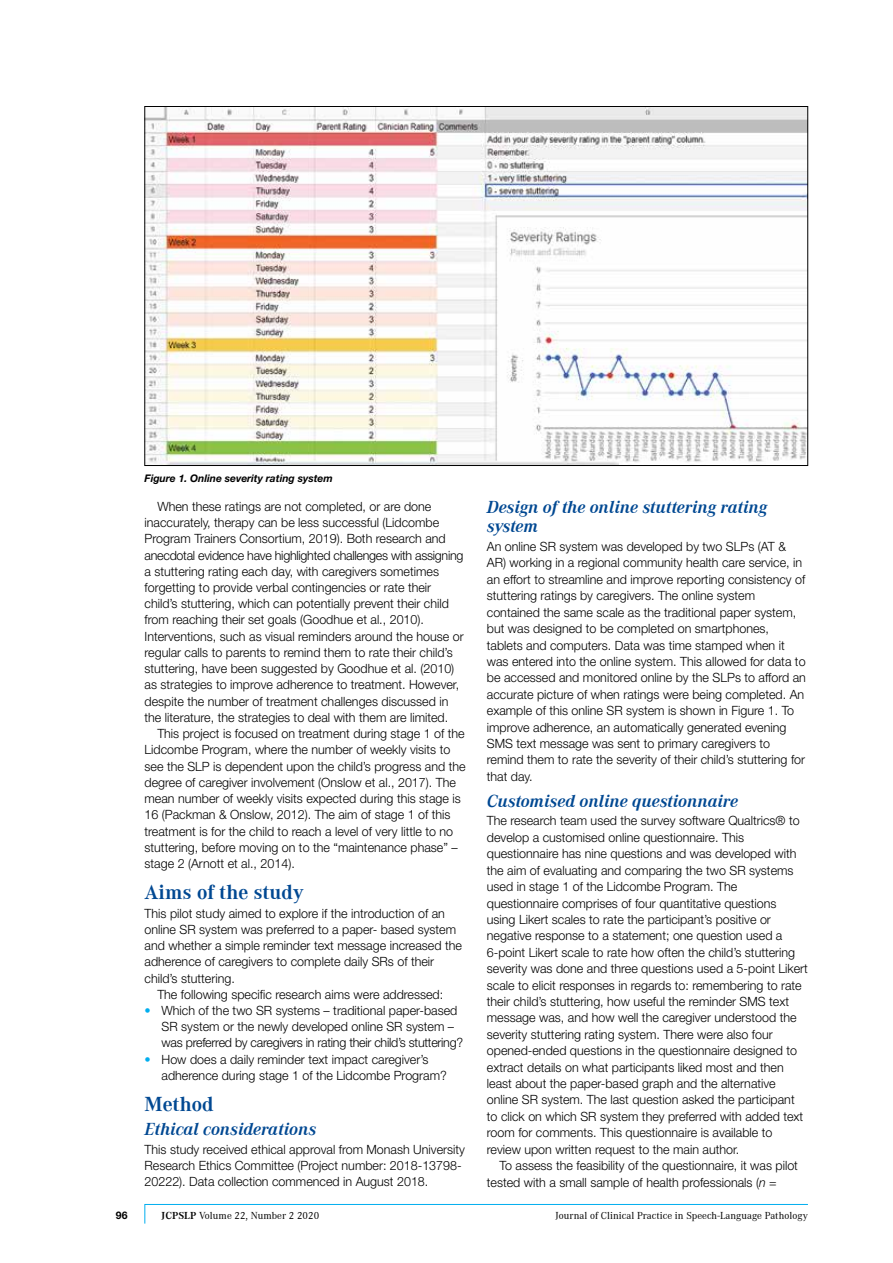
<style>
.page{position:relative;width:893px;height:1263px;background:#fff}
.page>*{position:absolute;margin:0;border:0;box-sizing:border-box;transform-origin:0 0}
.t1{font:700 21px "Corporate A";color:#004892}
.t2{font:italic 700 18px/19.5px "Corporate A";color:#004892}
.t3{font:300 12.75px/16.4px "Helvetica Neue";color:#000}
.t4{font:10.5px "Corporate A";letter-spacing:.005em;color:#000}
.t5{font:italic 700 10.5px "Helvetica Neue";color:#000}
.t6{font:700 10.5px "Helvetica Neue";color:#000}
.s1{color:#00aeef}
.s2{font-style:italic}
.s3{font-weight:700}
</style>
<div class="page">
<svg style="left:144px;top:1204px;width:664px;height:20px"></svg>
<img style="left:147px;top:108px;width:659px;height:356px">
<p class="t5" style="left:145px;top:471px;width:190px">Figure 1. Online severity rating system</p>
<p class="t3" style="left:145px;top:498px;width:321px;text-indent:13px">When these ratings are not completed, or are done inaccurately, therapy can be less successful (Lidcombe Program Trainers Consortium, 2019). Both research and anecdotal evidence have highlighted challenges with assigning a stuttering rating each day, with caregivers sometimes forgetting to provide verbal contingencies or rate their child’s stuttering, which can potentially prevent their child from reaching their set goals (Goodhue et al., 2010).<br>Interventions, such as visual reminders around the house or regular calls to parents to remind them to rate their child’s stuttering, have been suggested by Goodhue et al. (2010) as strategies to improve adherence to treatment. However, despite the number of treatment challenges discussed in the literature, the strategies to deal with them are limited.</p>
<p class="t3" style="left:145px;top:725px;width:323px;text-indent:13px">This project is focused on treatment during stage 1 of the Lidcombe Program, where the number of weekly visits to see the SLP is dependent upon the child’s progress and the degree of caregiver involvement (Onslow et al., 2017). The mean number of weekly visits expected during this stage is 16 (Packman &amp; Onslow, 2012). The aim of stage 1 of this treatment is for the child to reach a level of very little to no stuttering, before moving on to the “maintenance phase” – stage 2 (Arnott et al., 2014).</p>
<h1 class="t1" style="left:145px;top:880px;width:161px">Aims of the study</h1>
<p class="t3" style="left:145px;top:905px;width:319px">This pilot study aimed to explore if the introduction of an online SR system was preferred to a paper- based system and whether a simple reminder text message increased the adherence of caregivers to complete daily SRs of their child’s stuttering.</p>
<p class="t3" style="left:157px;top:986px;width:287px">The following specific research aims were addressed:</p>
<p class="t3" style="left:162px;top:1002px;width:303px;text-indent:-17px"><span class="s1">•</span> Which of the two SR systems – traditional paper-based<br>SR system or the newly developed online SR system – was preferred by caregivers in rating their child’s stuttering?</p>
<p class="t3" style="left:162px;top:1051px;width:287px;text-indent:-17px"><span class="s1">•</span> How does a daily reminder text impact caregiver’s adherence during stage 1 of the Lidcombe Program?</p>
<h1 class="t1" style="left:145px;top:1092px;width:70px">Method</h1>
<h2 class="t2" style="left:145px;top:1119px;width:173px">Ethical considerations</h2>
<p class="t3" style="left:145px;top:1141px;width:322px">This study received ethical approval from Monash University<br>Research Ethics Committee (Project number: 2018-13798-<br>20222). Data collection commenced in August 2018.</p>
<h2 class="t2" style="left:487px;top:497px;width:282px">Design of the online stuttering rating system</h2>
<p class="t3" style="left:487px;top:538px;width:320px">An online SR system was developed by two SLPs (AT &amp; AR) working in a regional community health care service, in an effort to streamline and improve reporting consistency of stuttering ratings by caregivers. The online system contained the same scale as the traditional paper system, but was designed to be completed on smartphones, tablets and computers. Data was time stamped when it was entered into the online system. This allowed for data to be accessed and monitored online by the SLPs to afford an accurate picture of when ratings were being completed. An example of this online SR system is shown in Figure 1. To improve adherence, an automatically generated evening SMS text message was sent to primary caregivers to remind them to rate the severity of their child’s stuttering for that day.</p>
<h2 class="t2" style="left:487px;top:791px;width:253px">Customised online questionnaire</h2>
<p class="t3" style="left:487px;top:812px;width:322px">The research team used the survey software Qualtrics® to develop a customised online questionnaire. This questionnaire has nine questions and was developed with the aim of evaluating and comparing the two SR systems used in stage 1 of the Lidcombe Program. The questionnaire comprises of four quantitative questions using Likert scales to rate the participant’s positive or negative response to a statement; one question used a 6-point Likert scale to rate how often the child’s stuttering severity was done and three questions used a 5-point Likert scale to elicit responses in regards to: remembering to rate their child’s stuttering, how useful the reminder SMS text message was, and how well the caregiver understood the severity stuttering rating system. There were also four opened-ended questions in the questionnaire designed to extract details on what participants liked most and then least about the paper-based graph and the alternative online SR system. The last question asked the participant to click on which SR system they preferred with added text room for comments. This questionnaire is available to review upon written request to the main author.</p>
<p class="t3" style="left:487px;top:1157px;width:313px;text-indent:13px">To assess the feasibility of the questionnaire, it was pilot tested with a small sample of health professionals (<span class="s2">n</span> =</p>
<p class="t6" style="left:116px;top:1208px;width:13px">96</p>
<p class="t4" style="left:162px;top:1209px;width:159px"><span class="s3">JCPSLP</span> Volume 22, Number 2 2020</p>
<p class="t4" style="left:555px;top:1209px;width:254px">Journal of Clinical Practice in Speech-Language Pathology</p>
</div>
